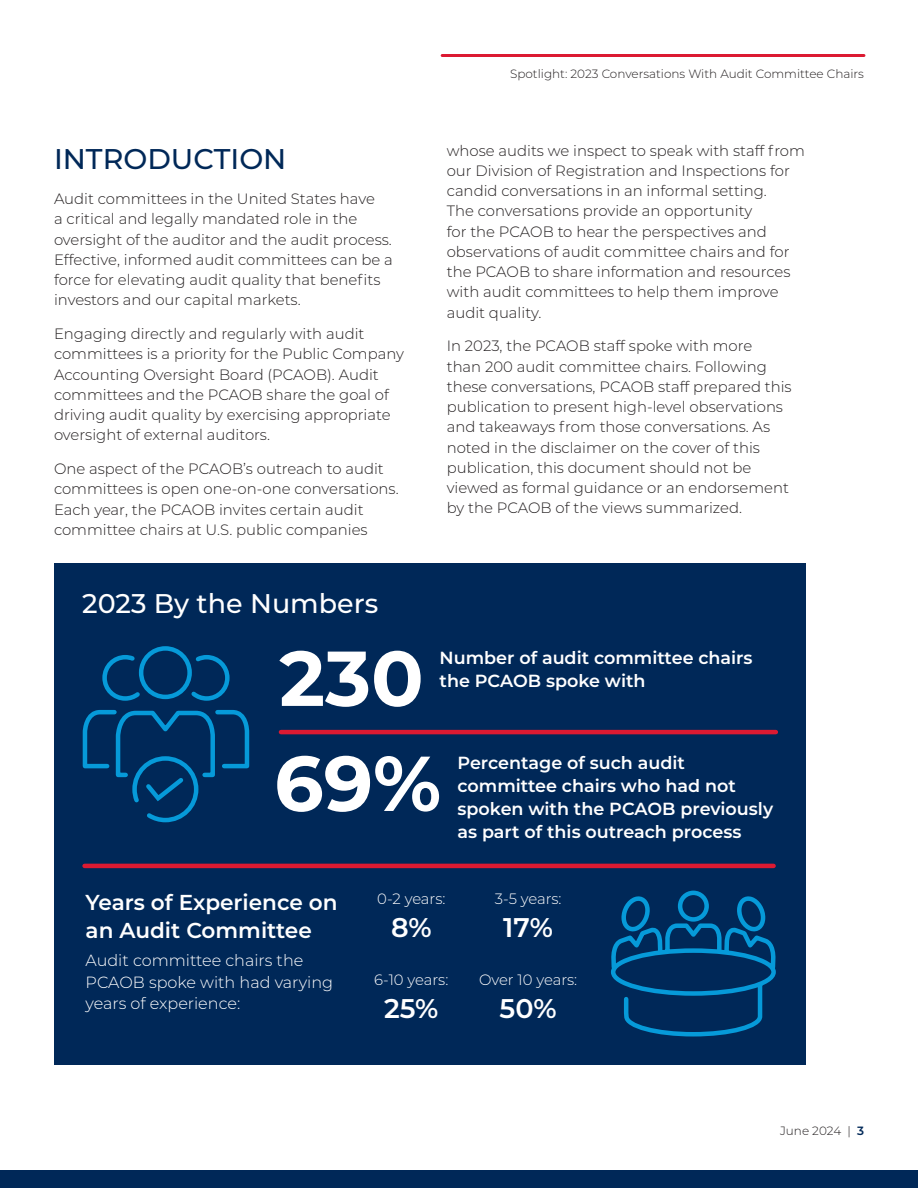
<style>
.page{position:relative;width:918px;height:1188px;background:#fff}
.page>*{position:absolute;margin:0;border:0;box-sizing:border-box;transform-origin:0 0}
.t1{font:700 77.55px "Montserrat";color:#fff}
.Header_1{font:500 28.5px "Montserrat";color:#002858}
.Call_Out_Header{font:500 27px "Montserrat";color:#fff}
.Call_Out_Body_Copy{font:600 27px "Montserrat";color:#fff}
.Call_Out_Body_Copy-2{font:600 21.6px/28.3px "Montserrat";color:#fff}
.Call_Out_Body_Copy-3{font:600 17.55px/23px "Montserrat";color:#fff}
.Call_Out_Body_Copy-4{font:300 16.2px/21.6px "Montserrat";color:#fff}
.Body_Copy{font:300 15px/20.2px "Montserrat";color:#231f20}
.Call_Out_Body_Copy-5{font:300 15px "Montserrat";letter-spacing:-.005em;color:#fff}
.t2{font:300 12px "Montserrat";color:#231f20}
.s1{font-weight:600;color:#002858}
</style>
<div class="page">
<hr style="left:442px;top:54px;width:422px;height:3px;background:#dc1a32">
<div style="left:0;top:1170px;width:918px;height:18px;background:#002858"></div>
<div style="left:54px;top:564px;width:752px;height:501px;background:#002858"></div>
<hr style="left:85px;top:864px;width:689px;height:4px;background:#dc1a32">
<svg style="left:82px;top:646px;width:168px;height:177px"></svg>
<hr style="left:281px;top:730px;width:495px;height:4px;background:#dc1a32">
<svg style="left:609px;top:729px;width:169px;height:308px"></svg>
<p class="t2" style="left:510px;top:66px;width:355px">Spotlight: 2023 Conversations With Audit Committee Chairs</p>
<p class="Header_1" style="left:54px;top:139px;width:234px">INTRODUCTION</p>
<p class="Body_Copy" style="left:54px;top:188px;width:340px">Audit committees in the United States have<br>a critical and legally mandated role in the oversight of the auditor and the audit process.<br>Effective, informed audit committees can be a force for elevating audit quality that benefits investors and our capital markets.</p>
<p class="Body_Copy" style="left:54px;top:323px;width:352px">Engaging directly and regularly with audit committees is a priority for the Public Company Accounting Oversight Board (PCAOB). Audit committees and the PCAOB share the goal of driving audit quality by exercising appropriate oversight of external auditors.</p>
<p class="Body_Copy" style="left:54px;top:458px;width:346px">One aspect of the PCAOB’s outreach to audit committees is open one-on-one conversations.<br>Each year, the PCAOB invites certain audit committee chairs at U.S. public companies</p>
<p class="Body_Copy" style="left:447px;top:140px;width:360px">whose audits we inspect to speak with staff from our Division of Registration and Inspections for candid conversations in an informal setting.<br>The conversations provide an opportunity<br>for the PCAOB to hear the perspectives and observations of audit committee chairs and for the PCAOB to share information and resources with audit committees to help them improve audit quality.</p>
<p class="Body_Copy" style="left:447px;top:335px;width:346px">In 2023, the PCAOB staff spoke with more<br>than 200 audit committee chairs. Following these conversations, PCAOB staff prepared this publication to present high-level observations and takeaways from those conversations. As noted in the disclaimer on the cover of this publication, this document should not be viewed as formal guidance or an endorsement by the PCAOB of the views summarized.</p>
<p class="Call_Out_Header" style="left:82px;top:584px;width:297px">2023 By the Numbers</p>
<p class="t1" style="left:279px;top:622px;width:146px">230</p>
<p class="Call_Out_Body_Copy-3" style="left:440px;top:646px;width:315px">Number of audit committee chairs the PCAOB spoke with</p>
<p class="t1" style="left:274px;top:728px;width:168px">69%</p>
<p class="Call_Out_Body_Copy-3" style="left:458px;top:751px;width:317px">Percentage of such audit committee chairs who had not spoken with the PCAOB previously as part of this outreach process</p>
<p class="Call_Out_Body_Copy-2" style="left:86px;top:887px;width:254px">Years of Experience on an Audit Committee</p>
<p class="Call_Out_Body_Copy-4" style="left:86px;top:949px;width:249px">Audit committee chairs the<br>PCAOB spoke with had varying years of experience:</p>
<p class="Call_Out_Body_Copy-5" style="left:377px;top:888px;width:70px">0-2 years:</p>
<p class="Call_Out_Body_Copy" style="left:391px;top:909px;width:42px">8%</p>
<p class="Call_Out_Body_Copy-5" style="left:374px;top:969px;width:76px">6-10 years:</p>
<p class="Call_Out_Body_Copy" style="left:384px;top:990px;width:56px">25%</p>
<p class="Call_Out_Body_Copy-5" style="left:495px;top:888px;width:68px">3-5 years:</p>
<p class="Call_Out_Body_Copy" style="left:503px;top:909px;width:52px">17%</p>
<p class="Call_Out_Body_Copy-5" style="left:479px;top:969px;width:100px">Over 10 years:</p>
<p class="Call_Out_Body_Copy" style="left:500px;top:990px;width:59px">50%</p>
<p class="t2" style="left:780px;top:1123px;width:85px">June 2024 | <span class="s1">3</span></p>
</div>
